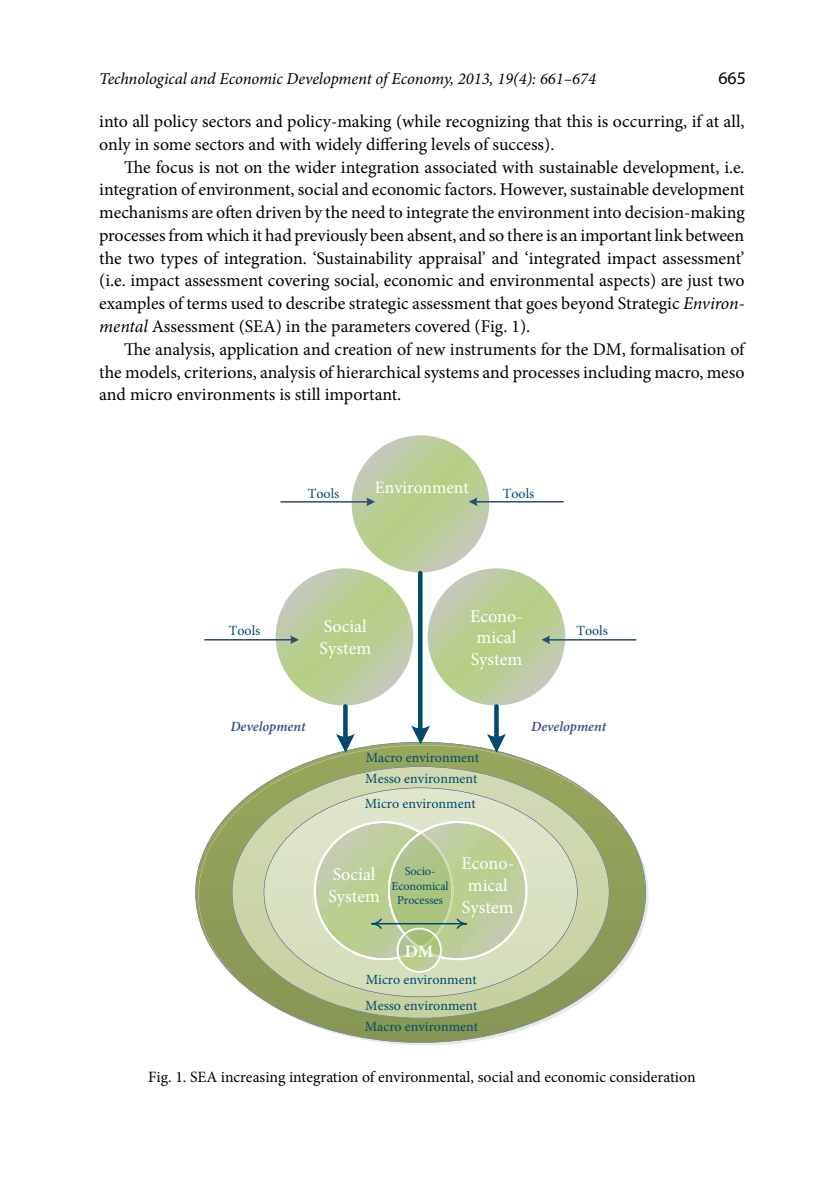
<style>
.page{position:relative;width:834px;height:1191px;background:#fff}
.page>*{position:absolute;margin:0;border:0;box-sizing:border-box;transform-origin:0 0}
.t1{font:18.03px/21.7px "Minion Pro";color:#fff}
.t2{font:17.85px/22.8px "Minion Pro";color:#000;text-align:justify}
.t3{font:17.85px "Myriad Pro";color:#000}
.t4{font:17.5px "Minion Pro";color:#fff}
.t5{font:600 17.5px "Minion Pro";color:#fff}
.t6{font:italic 16.62px "Minion Pro";letter-spacing:-.005em;color:#000}
.t7{font:15.75px "Minion Pro";color:#000}
.t8{font:14px "Minion Pro";color:#004a6e}
.t9{font:italic 600 14px "Minion Pro";color:#3b4d86}
.t10{font:12.25px/14.7px "Minion Pro";letter-spacing:-.01em;color:#004a6e;text-align:center}
.s1{font-style:italic}
</style>
<div class="page">
<img style="left:277px;top:568px;width:136px;height:137px">
<img style="left:427px;top:568px;width:138px;height:137px">
<img style="left:351px;top:435px;width:138px;height:137px">
<svg style="left:195px;top:742px;width:451px;height:300px"></svg>
<svg style="left:232px;top:766px;width:377px;height:252px"></svg>
<svg style="left:264px;top:787px;width:313px;height:210px;background:#ccd5b0"></svg>
<hr style="left:204px;top:639px;width:89px;height:1px;background:#294f70">
<svg style="left:275px;top:568px;width:73px;height:83px"></svg>
<hr style="left:547px;top:639px;width:89px;height:1px;background:#294f70">
<svg style="left:541px;top:635px;width:9px;height:9px"></svg>
<hr style="left:418px;top:571px;width:4px;height:162px;background:#004a6e;border-radius:2px">
<svg style="left:411px;top:725px;width:19px;height:19px"></svg>
<hr style="left:474px;top:501px;width:89px;height:1px;background:#294f70">
<svg style="left:468px;top:497px;width:9px;height:9px"></svg>
<hr style="left:280px;top:501px;width:89px;height:1px;background:#294f70">
<svg style="left:366px;top:497px;width:9px;height:9px"></svg>
<svg style="left:314px;top:821px;width:213px;height:151px;background:#c2d1a3"></svg>
<svg style="left:343px;top:704px;width:4px;height:37px"></svg>
<svg style="left:336px;top:734px;width:19px;height:18px"></svg>
<svg style="left:494px;top:704px;width:4px;height:37px"></svg>
<svg style="left:487px;top:734px;width:18px;height:18px"></svg>
<p class="t6" style="left:99px;top:67px;width:498px">Technological and Economic Development of Economy, 2013, 19(4): 661–674</p>
<p class="t3" style="left:718px;top:67px;width:29px">665</p>
<p class="t2" style="left:99px;top:110px;width:646px">into all policy sectors and policy-making (while recognizing that this is occurring, if at all, only in some sectors and with widely differing levels of success).</p>
<p class="t2" style="left:99px;top:156px;width:646px;text-indent:25px">The focus is not on the wider integration associated with sustainable development, i.e. integration of environment, social and economic factors. However, sustainable development mechanisms are often driven by the need to integrate the environment into decision-making processes from which it had previously been absent, and so there is an important link between the two types of integration. ‘Sustainability appraisal’ and ‘integrated impact assessment’ (i.e. impact assessment covering social, economic and environmental aspects) are just two examples of terms used to describe strategic assessment that goes beyond Strategic <span class="s1">Environ&shy;mental</span> Assessment (SEA) in the parameters covered (Fig. 1).</p>
<p class="t2" style="left:99px;top:338px;width:646px;text-indent:25px">The analysis, application and creation of new instruments for the DM, formalisation of the models, criterions, analysis of hierarchical systems and processes including macro, meso and micro environments is still important.</p>
<p class="t4" style="left:375px;top:476px;width:95px">Environment</p>
<p class="t8" style="left:308px;top:484px;width:33px">Tools</p>
<p class="t8" style="left:502px;top:484px;width:33px">Tools</p>
<p class="t1" style="left:470px;top:605px;width:54px;text-align:center">Econo&shy;mical<br>System</p>
<p class="t1" style="left:319px;top:616px;width:53px">Social<br>System</p>
<p class="t8" style="left:229px;top:621px;width:33px">Tools</p>
<p class="t8" style="left:576px;top:621px;width:33px">Tools</p>
<p class="t9" style="left:230px;top:717px;width:77px">Development</p>
<p class="t9" style="left:531px;top:717px;width:77px">Development</p>
<p class="t8" style="left:366px;top:748px;width:115px">Macro environment</p>
<p class="t8" style="left:365px;top:769px;width:114px">Messo environment</p>
<p class="t8" style="left:365px;top:794px;width:112px">Micro environment</p>
<p class="t1" style="left:328px;top:863px;width:53px">Social<br>System</p>
<p class="t1" style="left:461px;top:852px;width:54px;text-align:center">Econo&shy;mical<br>System</p>
<p class="t10" style="left:391px;top:863px;width:59px">Socio-<br>Economical<br>Processes</p>
<p class="t5" style="left:405px;top:939px;width:30px">DM</p>
<p class="t8" style="left:366px;top:970px;width:112px">Micro environment</p>
<p class="t8" style="left:365px;top:996px;width:114px">Messo environment</p>
<p class="t8" style="left:365px;top:1017px;width:115px">Macro environment</p>
<p class="t7" style="left:148px;top:1066px;width:549px">Fig. 1. SEA increasing integration of environmental, social and economic consideration</p>
</div>
